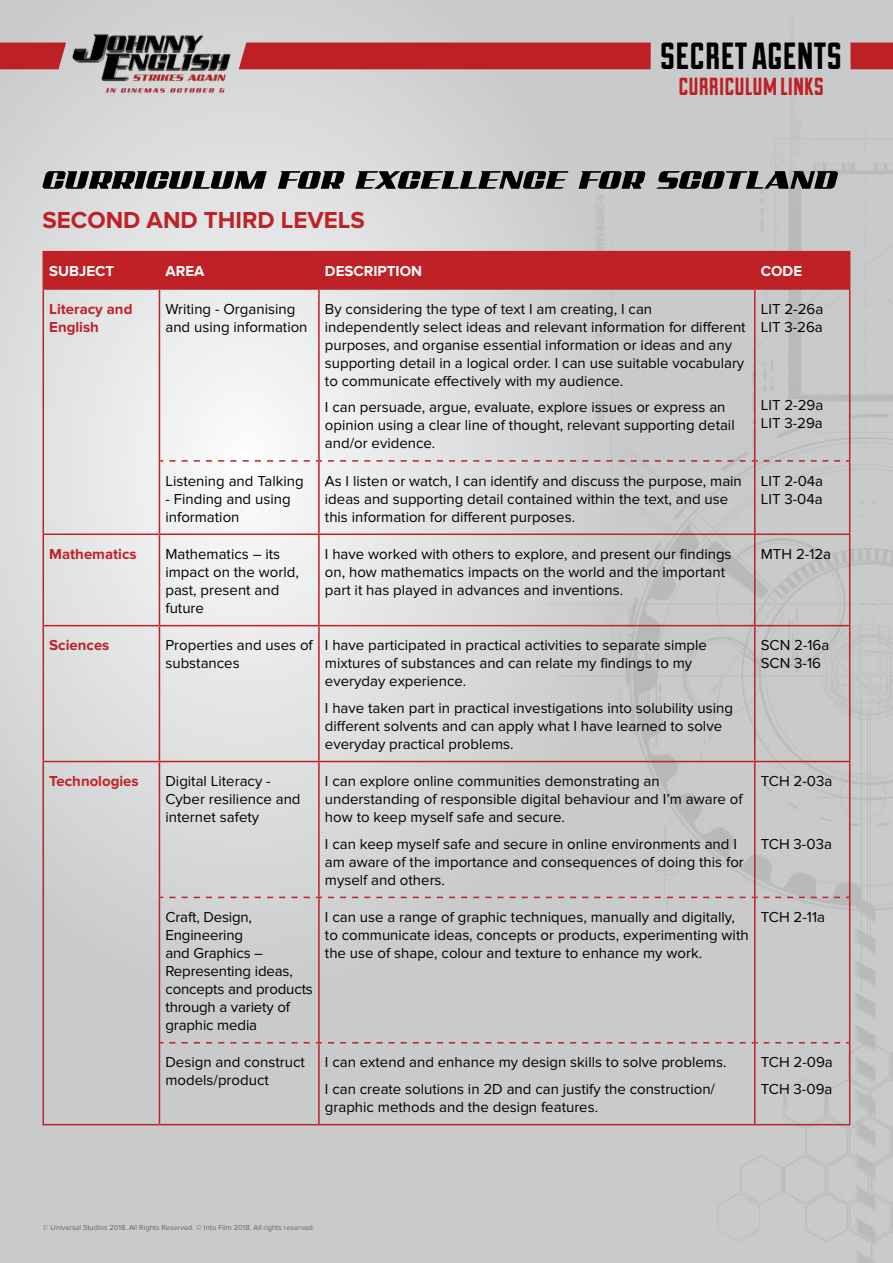
<style>
.page{position:relative;width:893px;height:1263px;background:#fff}
.page>*{position:absolute;margin:0;border:0;box-sizing:border-box;transform-origin:0 0}
.t1{font:46.35px "Duke Fill";color:#000}
.t2{font:30.3px "Duke Fill";color:#bd2126}
.t3{font:700 24px "Proxima Nova";color:#bf2126}
.t4{font:15px/18px "Proxima Nova";color:#000}
.t5{font:700 15px/18px "Proxima Nova";color:#bf2126}
.t6{font:700 15px "Proxima Nova";color:#fff}
.t7{font:7.5px "Proxima Nova";color:#494c4f}
</style>
<div class="page">
<svg style="left:0;top:0;width:411px;height:1263px"></svg>
<img style="left:411px;top:0;width:482px;height:1263px">
<img style="left:70px;top:24px;width:167px;height:73px">
<div style="left:0;top:43px;width:66px;height:26px;background:#bd2126"></div>
<div style="left:239px;top:43px;width:412px;height:26px;background:#bd2126"></div>
<svg style="left:850px;top:43px;width:43px;height:26px"></svg>
<svg style="left:43px;top:171px;width:795px;height:18px"></svg>
<div style="left:44px;top:252px;width:805px;height:36px;background:#bf2126"></div>
<hr style="left:43px;top:251px;width:116px;height:1px;background:#bf2126">
<hr style="left:43px;top:252px;width:1px;height:36px;background:#bf2126">
<hr style="left:159px;top:251px;width:160px;height:1px;background:#bf2126">
<hr style="left:159px;top:252px;width:1px;height:36px;background:#bf2126">
<hr style="left:319px;top:251px;width:436px;height:1px;background:#bf2126">
<hr style="left:318px;top:252px;width:2px;height:36px;background:#bf2126">
<hr style="left:755px;top:251px;width:95px;height:1px;background:#bf2126">
<hr style="left:754px;top:252px;width:1px;height:36px;background:#bf2126">
<hr style="left:849px;top:252px;width:1px;height:36px;background:#bf2126">
<hr style="left:43px;top:288px;width:116px;height:2px;background:#bf2126">
<hr style="left:43px;top:290px;width:1px;height:171px;background:#bf2126">
<hr style="left:159px;top:288px;width:160px;height:2px;background:#bf2126">
<hr style="left:159px;top:290px;width:1px;height:171px;background:#bf2126">
<hr style="left:319px;top:288px;width:436px;height:2px;background:#bf2126">
<hr style="left:318px;top:290px;width:2px;height:170px;background:#bf2126">
<hr style="left:755px;top:288px;width:95px;height:2px;background:#bf2126">
<hr style="left:754px;top:290px;width:1px;height:170px;background:#bf2126">
<hr style="left:849px;top:290px;width:1px;height:171px;background:#bf2126">
<hr style="left:43px;top:461px;width:1px;height:72px;background:#bf2126">
<hr style="left:159px;top:461px;width:1px;height:72px;background:#bf2126">
<hr style="left:318px;top:462px;width:2px;height:71px;background:#bf2126">
<hr style="left:754px;top:462px;width:1px;height:71px;background:#bf2126">
<hr style="left:849px;top:461px;width:1px;height:72px;background:#bf2126">
<hr style="left:43px;top:533px;width:116px;height:2px;background:#bf2126">
<hr style="left:43px;top:535px;width:1px;height:90px;background:#bf2126">
<hr style="left:159px;top:533px;width:160px;height:2px;background:#bf2126">
<hr style="left:159px;top:535px;width:1px;height:90px;background:#bf2126">
<hr style="left:319px;top:533px;width:436px;height:2px;background:#bf2126">
<hr style="left:318px;top:535px;width:2px;height:90px;background:#bf2126">
<hr style="left:755px;top:533px;width:95px;height:2px;background:#bf2126">
<hr style="left:754px;top:535px;width:1px;height:90px;background:#bf2126">
<hr style="left:849px;top:535px;width:1px;height:90px;background:#bf2126">
<hr style="left:43px;top:625px;width:116px;height:1px;background:#bf2126">
<hr style="left:43px;top:626px;width:1px;height:135px;background:#bf2126">
<hr style="left:159px;top:625px;width:160px;height:1px;background:#bf2126">
<hr style="left:159px;top:626px;width:1px;height:135px;background:#bf2126">
<hr style="left:319px;top:625px;width:436px;height:1px;background:#bf2126">
<hr style="left:318px;top:626px;width:2px;height:135px;background:#bf2126">
<hr style="left:755px;top:625px;width:95px;height:1px;background:#bf2126">
<hr style="left:754px;top:626px;width:1px;height:135px;background:#bf2126">
<hr style="left:849px;top:626px;width:1px;height:135px;background:#bf2126">
<hr style="left:43px;top:761px;width:116px;height:1px;background:#bf2126">
<hr style="left:43px;top:762px;width:1px;height:135px;background:#bf2126">
<hr style="left:159px;top:761px;width:160px;height:1px;background:#bf2126">
<hr style="left:159px;top:762px;width:1px;height:135px;background:#bf2126">
<hr style="left:319px;top:761px;width:436px;height:1px;background:#bf2126">
<hr style="left:318px;top:762px;width:2px;height:135px;background:#bf2126">
<hr style="left:755px;top:761px;width:95px;height:1px;background:#bf2126">
<hr style="left:754px;top:762px;width:1px;height:135px;background:#bf2126">
<hr style="left:849px;top:762px;width:1px;height:135px;background:#bf2126">
<hr style="left:43px;top:897px;width:1px;height:146px;background:#bf2126">
<hr style="left:159px;top:897px;width:1px;height:146px;background:#bf2126">
<hr style="left:318px;top:898px;width:2px;height:144px;background:#bf2126">
<hr style="left:754px;top:898px;width:1px;height:144px;background:#bf2126">
<hr style="left:849px;top:897px;width:1px;height:146px;background:#bf2126">
<hr style="left:43px;top:1043px;width:1px;height:81px;background:#bf2126">
<hr style="left:159px;top:1043px;width:1px;height:81px;background:#bf2126">
<hr style="left:318px;top:1043px;width:2px;height:81px;background:#bf2126">
<hr style="left:754px;top:1043px;width:1px;height:81px;background:#bf2126">
<hr style="left:849px;top:1043px;width:1px;height:81px;background:#bf2126">
<hr style="left:43px;top:1124px;width:116px;height:1px;background:#bf2126">
<hr style="left:159px;top:1124px;width:160px;height:1px;background:#bf2126">
<hr style="left:319px;top:1124px;width:436px;height:1px;background:#bf2126">
<hr style="left:755px;top:1124px;width:95px;height:1px;background:#bf2126">
<svg style="left:169px;top:460px;width:153px;height:2px"></svg>
<svg style="left:328px;top:460px;width:430px;height:2px"></svg>
<svg style="left:764px;top:460px;width:85px;height:2px"></svg>
<svg style="left:169px;top:897px;width:153px;height:1px"></svg>
<svg style="left:328px;top:897px;width:430px;height:1px"></svg>
<svg style="left:764px;top:897px;width:85px;height:1px"></svg>
<svg style="left:169px;top:1042px;width:153px;height:1px"></svg>
<svg style="left:328px;top:1042px;width:430px;height:1px"></svg>
<svg style="left:764px;top:1042px;width:85px;height:1px"></svg>
<h1 class="t1" style="left:660px;top:27px;width:183px">secret agents</h1>
<h2 class="t2" style="left:678px;top:67px;width:147px">curriculum links</h2>
<h3 class="t3" style="left:43px;top:206px;width:324px">SECOND AND THIRD LEVELS</h3>
<p class="t6" style="left:49px;top:263px;width:67px">SUBJECT</p>
<p class="t6" style="left:165px;top:263px;width:40px">AREA</p>
<p class="t6" style="left:325px;top:263px;width:99px">DESCRIPTION</p>
<p class="t6" style="left:761px;top:263px;width:43px">CODE</p>
<p class="t5" style="left:49px;top:300px;width:85px">Literacy and<br>English</p>
<p class="t4" style="left:165px;top:300px;width:144px">Writing - Organising and using information</p>
<p class="t4" style="left:325px;top:300px;width:422px">By considering the type of text I am creating, I can independently select ideas and relevant information for different purposes, and organise essential information or ideas and any supporting detail in a logical order. I can use suitable vocabulary to communicate effectively with my audience.</p>
<p class="t4" style="left:325px;top:398px;width:411px">I can persuade, argue, evaluate, explore issues or express an opinion using a clear line of thought, relevant supporting detail and/or evidence.</p>
<p class="t4" style="left:761px;top:300px;width:64px">LIT 2-26a<br>LIT 3-26a</p>
<p class="t4" style="left:761px;top:396px;width:64px">LIT 2-29a<br>LIT 3-29a</p>
<p class="t4" style="left:165px;top:472px;width:140px">Listening and Talking</p>
<p class="t4" style="left:165px;top:490px;width:127px">- Finding and using information</p>
<p class="t4" style="left:325px;top:472px;width:418px">As I listen or watch, I can identify and discuss the purpose, main ideas and supporting detail contained within the text, and use this information for different purposes.</p>
<p class="t4" style="left:761px;top:472px;width:64px">LIT 2-04a<br>LIT 3-04a</p>
<p class="t5" style="left:49px;top:545px;width:89px">Mathematics</p>
<p class="t4" style="left:165px;top:545px;width:135px">Mathematics – its impact on the world, past, present and future</p>
<p class="t4" style="left:325px;top:545px;width:408px">I have worked with others to explore, and present our findings on, how mathematics impacts on the world and the important part it has played in advances and inventions.</p>
<p class="t4" style="left:761px;top:545px;width:72px">MTH 2-12a</p>
<p class="t5" style="left:49px;top:637px;width:62px">Sciences</p>
<p class="t4" style="left:165px;top:636px;width:149px">Properties and uses of substances</p>
<p class="t4" style="left:325px;top:636px;width:384px">I have participated in practical activities to separate simple mixtures of substances and can relate my findings to my everyday experience.</p>
<p class="t4" style="left:325px;top:699px;width:410px">I have taken part in practical investigations into solubility using different solvents and can apply what I have learned to solve everyday practical problems.</p>
<p class="t4" style="left:761px;top:636px;width:70px">SCN 2-16a<br>SCN 3-16</p>
<p class="t5" style="left:49px;top:772px;width:91px">Technologies</p>
<p class="t4" style="left:165px;top:772px;width:137px">Digital Literacy -<br>Cyber resilience and internet safety</p>
<p class="t4" style="left:325px;top:772px;width:419px">I can explore online communities demonstrating an understanding of responsible digital behaviour and I’m aware of how to keep myself safe and secure.</p>
<p class="t4" style="left:325px;top:835px;width:420px">I can keep myself safe and secure in online environments and I am aware of the importance and consequences of doing this for myself and others.</p>
<p class="t4" style="left:761px;top:772px;width:73px">TCH 2-03a</p>
<p class="t4" style="left:761px;top:835px;width:73px">TCH 3-03a</p>
<p class="t4" style="left:165px;top:908px;width:149px">Craft, Design,<br>Engineering<br>and Graphics –<br>Representing ideas, concepts and products through a variety of graphic media</p>
<p class="t4" style="left:325px;top:908px;width:425px">I can use a range of graphic techniques, manually and digitally, to communicate ideas, concepts or products, experimenting with the use of shape, colour and texture to enhance my work.</p>
<p class="t4" style="left:761px;top:908px;width:66px">TCH 2-11a</p>
<p class="t4" style="left:165px;top:1054px;width:141px">Design and construct models/product</p>
<p class="t4" style="left:325px;top:1049px;width:403px;line-height:26.5px">I can extend and enhance my design skills to solve problems.<br>I can create solutions in 2D and can justify the construction/</p>
<p class="t4" style="left:325px;top:1098px;width:275px">graphic methods and the design features.</p>
<p class="t4" style="left:761px;top:1049px;width:74px;line-height:27px">TCH 2-09a<br>TCH 3-09a</p>
<p class="t7" style="left:43px;top:1223px;width:273px">© Universal Studios 2018. All Rights Reserved. © Into Film 2018. All rights reserved.</p>
</div>
